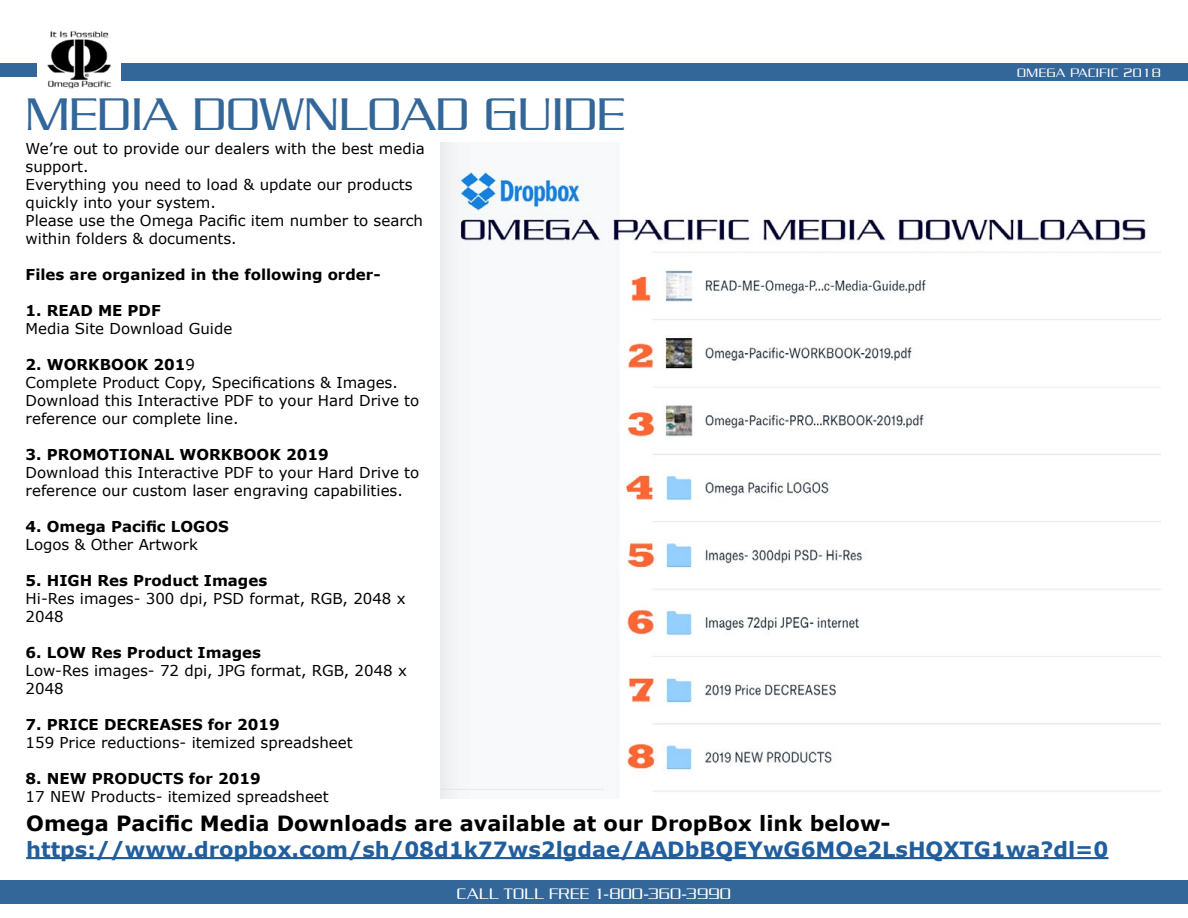
<style>
.page{position:relative;width:1188px;height:918px;background:#fff}
.page>*{position:absolute;margin:0;border:0;box-sizing:border-box;transform-origin:0 0}
.t1{font:45px "Nowdance";color:#369}
.t2{font:700 21px "Verdana";color:#215e9e}
.t3{font:700 21px "Verdana";color:#000}
.t4{font:15px/18px "Verdana";color:#000}
.t5{font:700 15px "Verdana";color:#000}
.t6{font:15px "Nowdance";letter-spacing:.02em;color:#fff}
.t7{font:12px "Nowdance";letter-spacing:.04em;color:#fff}
.s1{font-weight:400}
</style>
<div class="page">
<div style="left:61px;top:64px;width:1127px;height:17px;background:#369"></div>
<div style="left:0;top:64px;width:43px;height:13px;background:#369"></div>
<img style="left:38px;top:31px;width:83px;height:58px">
<div style="left:0;top:880px;width:1188px;height:24px;background:#369"></div>
<img style="left:441px;top:143px;width:719px;height:655px">
<hr style="left:26px;top:857px;width:1083px;height:2px;background:#215e9e">
<p class="t7" style="left:1017px;top:66px;width:145px">OMEGA PACIFIC 2018</p>
<p class="t1" style="left:26px;top:90px;width:601px">MEDIA DOWNLOAD GUIDE</p>
<p class="t4" style="left:26px;top:139px;width:401px">We’re out to provide our dealers with the best media support.</p>
<p class="t4" style="left:26px;top:175px;width:388px">Everything you need to load &amp; update our products quickly into your system.</p>
<p class="t4" style="left:26px;top:211px;width:399px">Please use the Omega Pacific item number to search within folders &amp; documents.</p>
<p class="t5" style="left:26px;top:264px;width:356px">Files are organized in the following order-</p>
<p class="t5" style="left:26px;top:300px;width:137px">1. READ ME PDF</p>
<p class="t4" style="left:26px;top:319px;width:208px">Media Site Download Guide</p>
<p class="t5" style="left:26px;top:354px;width:171px">2. WORKBOOK 201<span class="s1">9</span></p>
<p class="t4" style="left:26px;top:373px;width:374px">Complete Product Copy, Specifications &amp; Images.</p>
<p class="t4" style="left:26px;top:391px;width:395px">Download this Interactive PDF to your Hard Drive to reference our complete line.</p>
<p class="t5" style="left:26px;top:444px;width:305px">3. PROMOTIONAL WORKBOOK 2019</p>
<p class="t4" style="left:26px;top:463px;width:395px">Download this Interactive PDF to your Hard Drive to reference our custom laser engraving capabilities.</p>
<p class="t5" style="left:26px;top:516px;width:205px">4. Omega Pacific LOGOS</p>
<p class="t4" style="left:26px;top:535px;width:174px">Logos &amp; Other Artwork</p>
<p class="t5" style="left:26px;top:570px;width:243px">5. HIGH Res Product Images</p>
<p class="t4" style="left:26px;top:589px;width:382px">Hi-Res images- 300 dpi, PSD format, RGB, 2048 x<br>2048</p>
<p class="t5" style="left:26px;top:642px;width:237px">6. LOW Res Product Images</p>
<p class="t4" style="left:26px;top:661px;width:383px">Low-Res images- 72 dpi, JPG format, RGB, 2048 x<br>2048</p>
<p class="t5" style="left:26px;top:714px;width:256px">7. PRICE DECREASES for 2019</p>
<p class="t4" style="left:26px;top:733px;width:328px">159 Price reductions- itemized spreadsheet</p>
<p class="t5" style="left:26px;top:768px;width:237px">8. NEW PRODUCTS for 2019</p>
<p class="t4" style="left:26px;top:787px;width:305px">17 NEW Products- itemized spreadsheet</p>
<p class="t3" style="left:26px;top:809px;width:866px">Omega Pacific Media Downloads are available at our DropBox link below-</p>
<p class="t2" style="left:26px;top:834px;width:1084px">https://www.dropbox.com/sh/08d1k77ws2lgdae/AADbBQEYwG6MOe2LsHQXTG1wa?dl=0</p>
<p class="t6" style="left:457px;top:885px;width:276px">CALL TOLL FREE 1-800-360-3990</p>
</div>
